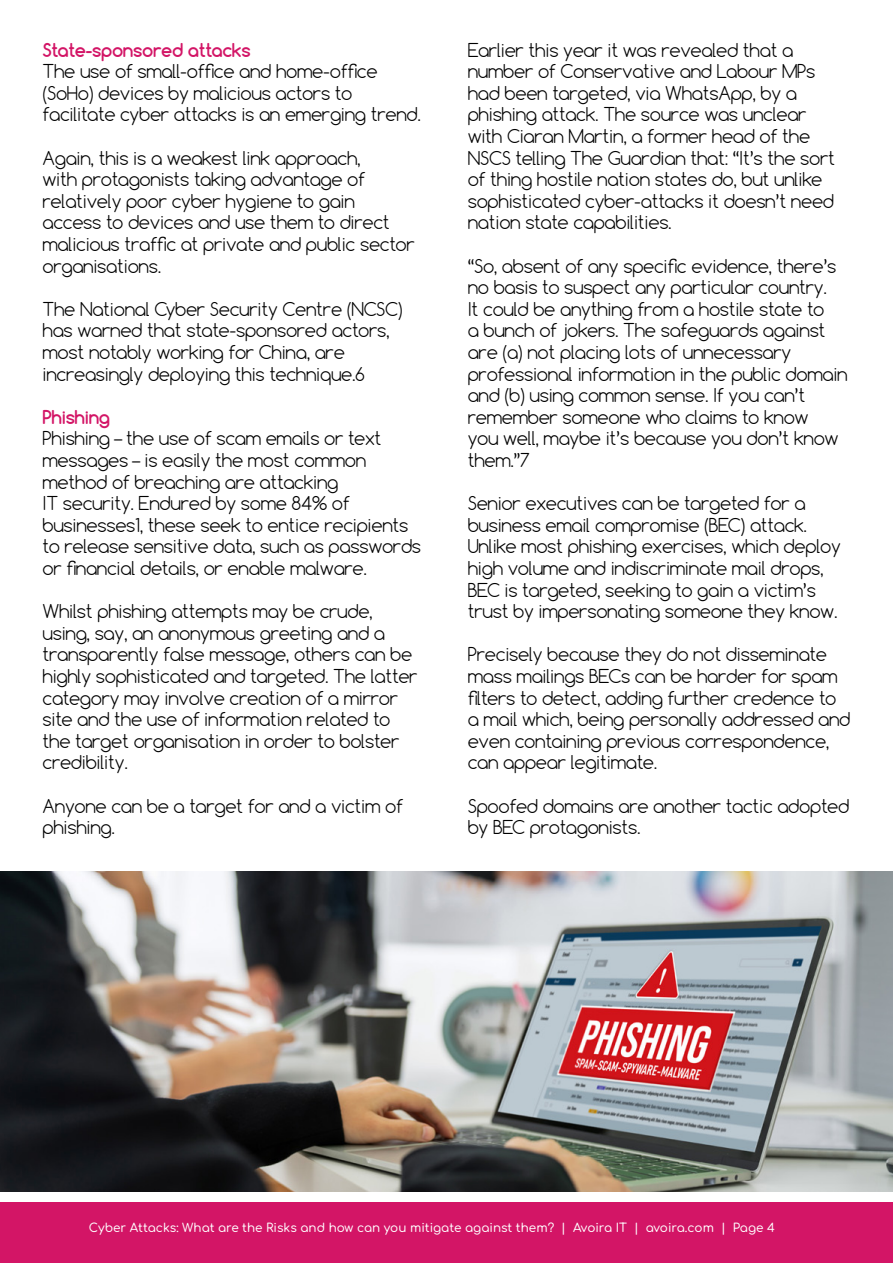
<style>
.page{position:relative;width:893px;height:1263px;background:#fff}
.page>*{position:absolute;margin:0;border:0;box-sizing:border-box;transform-origin:0 0}
.t1{font:300 18px/21.6px "Comfortaa";letter-spacing:-.02em;color:#000}
.t2{font:700 18px "Comfortaa";letter-spacing:-.02em;color:#d31566}
.t3{font:500 12px "Comfortaa";color:#fff}
</style>
<div class="page">
<img style="left:0;top:872px;width:893px;height:319px">
<div style="left:0;top:1202px;width:893px;height:61px;background:#d31566"></div>
<p class="t2" style="left:43px;top:38px;width:210px">State-sponsored attacks</p>
<p class="t1" style="left:43px;top:60px;width:380px">The use of small-office and home-office (SoHo) devices by malicious actors to facilitate cyber attacks is an emerging trend.</p>
<p class="t1" style="left:43px;top:147px;width:374px">Again, this is a weakest link approach,<br>with protagonists taking advantage of relatively poor cyber hygiene to gain access to devices and use them to direct malicious traffic at private and public sector organisations.</p>
<p class="t1" style="left:43px;top:298px;width:362px">The National Cyber Security Centre (NCSC) has warned that state-sponsored actors, most notably working for China, are increasingly deploying this technique.6</p>
<p class="t2" style="left:43px;top:405px;width:69px">Phishing</p>
<p class="t1" style="left:43px;top:428px;width:380px">Phishing – the use of scam emails or text messages – is easily the most common method of breaching are attacking<br>IT security. Endured by some 84% of businesses1, these seek to entice recipients to release sensitive data, such as passwords or financial details, or enable malware.</p>
<p class="t1" style="left:43px;top:600px;width:377px">Whilst phishing attempts may be crude, using, say, an anonymous greeting and a transparently false message, others can be highly sophisticated and targeted. The latter category may involve creation of a mirror site and the use of information related to the target organisation in order to bolster credibility.</p>
<p class="t1" style="left:43px;top:795px;width:362px">Anyone can be a target for and a victim of phishing.</p>
<p class="t1" style="left:468px;top:39px;width:369px">Earlier this year it was revealed that a number of Conservative and Labour MPs had been targeted, via WhatsApp, by a phishing attack. The source was unclear with Ciaran Martin, a former head of the NSCS telling The Guardian that: “It’s the sort of thing hostile nation states do, but unlike sophisticated cyber-attacks it doesn’t need nation state capabilities.</p>
<p class="t1" style="left:468px;top:255px;width:382px">“So, absent of any specific evidence, there’s no basis to suspect any particular country.<br>It could be anything from a hostile state to<br>a bunch of jokers. The safeguards against are (a) not placing lots of unnecessary professional information in the public domain and (b) using common sense. If you can’t remember someone who claims to know<br>you well, maybe it’s because you don’t know them.”7</p>
<p class="t1" style="left:468px;top:492px;width:375px">Senior executives can be targeted for a business email compromise (BEC) attack.<br>Unlike most phishing exercises, which deploy high volume and indiscriminate mail drops, BEC is targeted, seeking to gain a victim’s trust by impersonating someone they know.</p>
<p class="t1" style="left:468px;top:644px;width:384px">Precisely because they do not disseminate mass mailings BECs can be harder for spam filters to detect, adding further credence to a mail which, being personally addressed and even containing previous correspondence, can appear legitimate.</p>
<p class="t1" style="left:468px;top:795px;width:383px">Spoofed domains are another tactic adopted by BEC protagonists.</p>
<p class="t3" style="left:89px;top:1216px;width:687px">Cyber Attacks: What are the Risks and how can you mitigate against them? | Avoira IT | avoira.com | Page 4</p>
</div>
